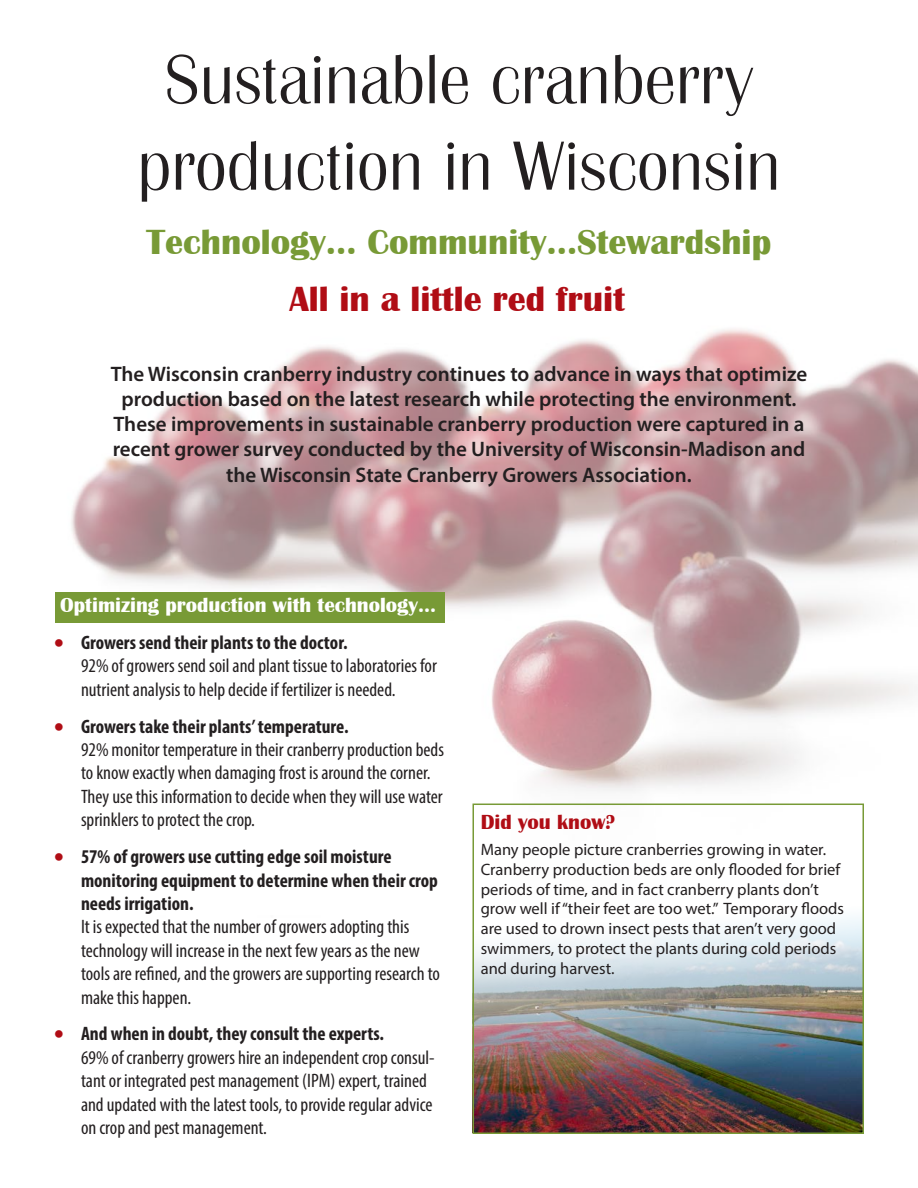
<style>
.page{position:relative;width:918px;height:1188px;background:#fff}
.page>*{position:absolute;margin:0;border:0;box-sizing:border-box;transform-origin:0 0}
.H1_Header{font:500 72px/86.4px "Britannic";color:#231f20;text-align:center}
.H2_Subhead{font:700 36px "Britannic";color:#789a36}
.H2_Subhead-2{font:700 36px "Britannic";color:#b00d15}
.P_BodyText_1{font:600 21px/25.2px "Myriad Pro";color:#231f20;text-align:center}
.H2_CropHeader{font:700 21px "Britannic";color:#fff}
.H2_CropHeader-2{font:700 21px "Britannic";color:#b00d15}
.t1{font:condensed 19.5px/23.4px "Myriad Pro";color:#231f20}
.P_Paragraph1{font:16.5px/19.8px "Myriad Pro";color:#231f20}
.s1{color:#b00d15}
.s2{font-weight:700}
</style>
<div class="page">
<img style="left:71px;top:329px;width:847px;height:475px">
<div style="left:55px;top:592px;width:390px;height:31px;background:#789a36"></div>
<img style="left:475px;top:917px;width:386px;height:214px">
<div style="left:472px;top:804px;width:392px;height:330px;border:2px solid #789a36"></div>
<p class="H1_Header" style="left:137px;top:36px;width:645px">Sustainable cranberry production in Wisconsin</p>
<p class="H2_Subhead" style="left:147px;top:222px;width:626px">Technology… Community…Stewardship</p>
<p class="H2_Subhead-2" style="left:289px;top:279px;width:337px">All in a little red fruit</p>
<p class="P_BodyText_1" style="left:111px;top:361px;width:698px">The Wisconsin cranberry industry continues to advance in ways that optimize production based on the latest research while protecting the environment.<br>These improvements in sustainable cranberry production were captured in a recent grower survey conducted by the University of Wisconsin-Madison and the Wisconsin State Cranberry Growers Association.</p>
<p class="H2_CropHeader" style="left:60px;top:593px;width:377px">Optimizing production with technology…</p>
<p class="t1" style="left:81px;top:631px;width:357px;text-indent:-27px"><span class="s1">•</span> <span class="s2">Growers send their plants to the doctor.<br></span>92% of growers send soil and plant tissue to laboratories for nutrient analysis to help decide if fertilizer is needed.</p>
<p class="t1" style="left:81px;top:714px;width:365px;text-indent:-27px"><span class="s1">•</span> <span class="s2">Growers take their plants’ temperature.<br></span>92% monitor temperature in their cranberry production beds to know exactly when damaging frost is around the corner.<br>They use this information to decide when they will use water sprinklers to protect the crop.</p>
<p class="t1" style="left:81px;top:845px;width:361px;text-indent:-27px"><span class="s1">•</span> <span class="s2">57% of growers use cutting edge soil moisture monitoring equipment to determine when their crop needs irrigation.<br></span>It is expected that the number of growers adopting this technology will increase in the next few years as the new tools are refined, and the growers are supporting research to make this happen.</p>
<p class="t1" style="left:81px;top:1022px;width:355px;text-indent:-27px"><span class="s1">•</span> <span class="s2">And when in doubt, they consult the experts.<br></span>69% of cranberry growers hire an independent crop consul&shy;tant or integrated pest management (IPM) expert, trained and updated with the latest tools, to provide regular advice on crop and pest management.</p>
<p class="H2_CropHeader-2" style="left:481px;top:810px;width:136px">Did you know?</p>
<p class="P_Paragraph1" style="left:481px;top:839px;width:365px">Many people picture cranberries growing in water.<br>Cranberry production beds are only flooded for brief periods of time, and in fact cranberry plants don’t grow well if “their feet are too wet.” Temporary floods are used to drown insect pests that aren’t very good swimmers, to protect the plants during cold periods and during harvest.</p>
</div>
